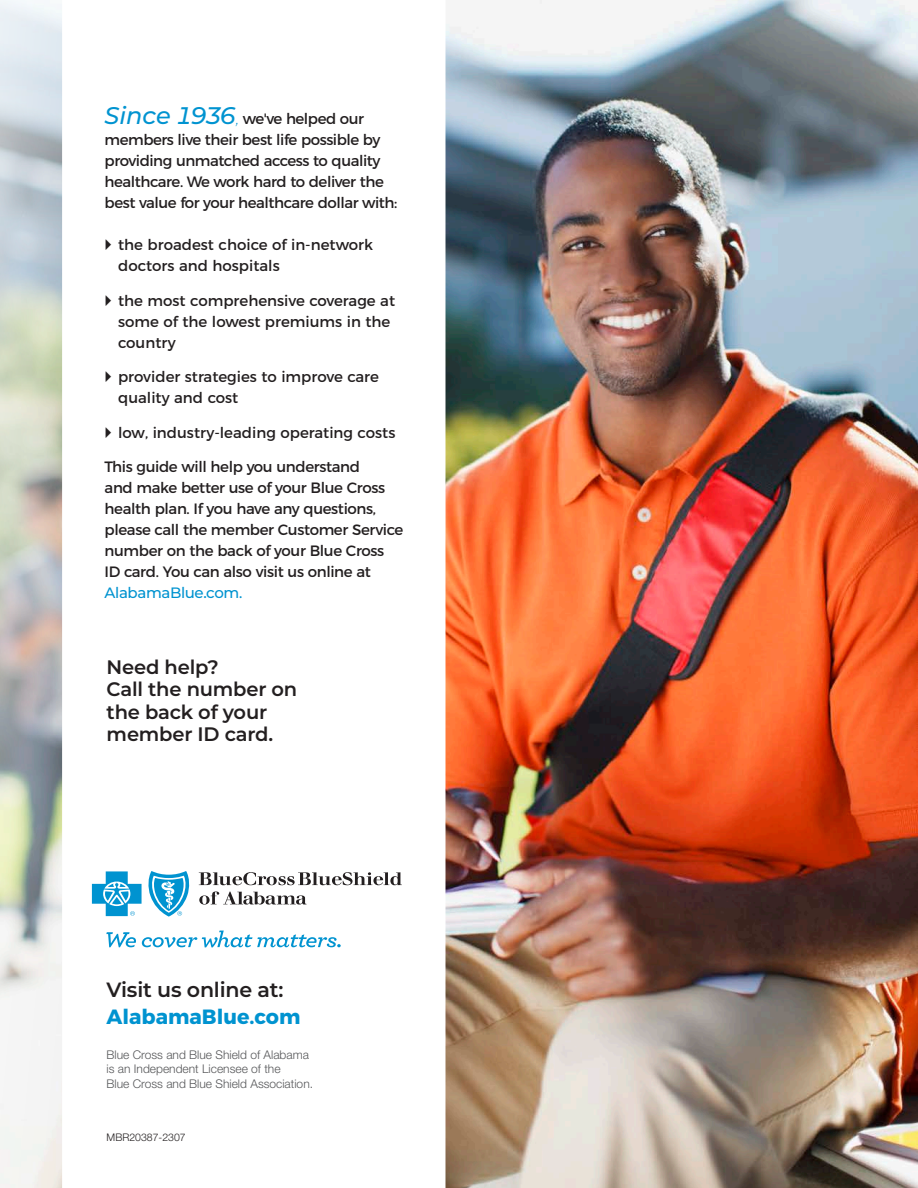
<style>
.page{position:relative;width:918px;height:1188px;background:#fff}
.page>*{position:absolute;margin:0;border:0;box-sizing:border-box;transform-origin:0 0}
.t1{font:600 20.7px/27.3px "Montserrat";letter-spacing:-.01em;color:#231f20}
.t2{font:600 19.5px/22.5px "Montserrat";letter-spacing:-.01em;color:#231f20}
.t3{font:15px/21px "Montserrat";letter-spacing:-.025em;color:#231f20}
.t4{font:15px/21px "Montserrat";color:#231f20}
.t5{font:300 12px/14.4px "Helvetica Neue LT Std";color:#57585a}
.t6{font:300 10.5px "Helvetica Neue LT Std";color:#231f20}
.s1{font-weight:500;font-style:italic;font-size:24px;color:#0093d0}
.s2{font-weight:300;font-style:italic;color:#0093d0}
.s3{font-weight:500;color:#0093d0}
.s4{color:#0093d0}
.s5{font-weight:700;color:#0093d0}
</style>
<div class="page">
<img style="left:0;top:0;width:62px;height:1188px">
<img style="left:446px;top:0;width:472px;height:1188px">
<svg style="left:199px;top:892px;width:108px;height:13px"></svg>
<svg style="left:199px;top:872px;width:203px;height:13px"></svg>
<svg style="left:106px;top:932px;width:30px;height:15px"></svg>
<svg style="left:142px;top:931px;width:199px;height:16px"></svg>
<svg style="left:92px;top:871px;width:98px;height:46px"></svg>
<p class="t3" style="left:105px;top:107px;width:294px"><span class="s1">Since 1936</span><span class="s2">,</span> we've helped our members live their best life possible by providing unmatched access to quality healthcare. We work hard to deliver the best value for your healthcare dollar with:</p>
<p class="t4" style="left:118px;top:233px;width:256px">the broadest choice of in-network doctors and hospitals</p>
<p class="t4" style="left:118px;top:289px;width:279px">the most comprehensive coverage at some of the lowest premiums in the country</p>
<p class="t4" style="left:118px;top:365px;width:262px">provider strategies to improve care quality and cost</p>
<p class="t4" style="left:118px;top:421px;width:279px">low, industry-leading operating costs</p>
<p class="t3" style="left:105px;top:455px;width:300px">This guide will help you understand<br>and make better use of your Blue Cross health plan. If you have any questions, please call the member Customer Service number on the back of your Blue Cross ID card. You can also visit us online at <span class="s3">AlabamaBlue.com</span><span class="s4">.</span></p>
<p class="t2" style="left:107px;top:655px;width:114px">Need help?</p>
<p class="t2" style="left:107px;top:677px;width:192px">Call the number on the back of your member ID card.</p>
<p class="t1" style="left:107px;top:975px;width:195px">Visit us online at:<br><span class="s5">AlabamaBlue.com</span></p>
<p class="t5" style="left:107px;top:1047px;width:208px">Blue Cross and Blue Shield of Alabama is an Independent Licensee of the<br>Blue Cross and Blue Shield Association.</p>
<p class="t6" style="left:107px;top:1131px;width:81px">MBR20387-2307</p>
</div>
